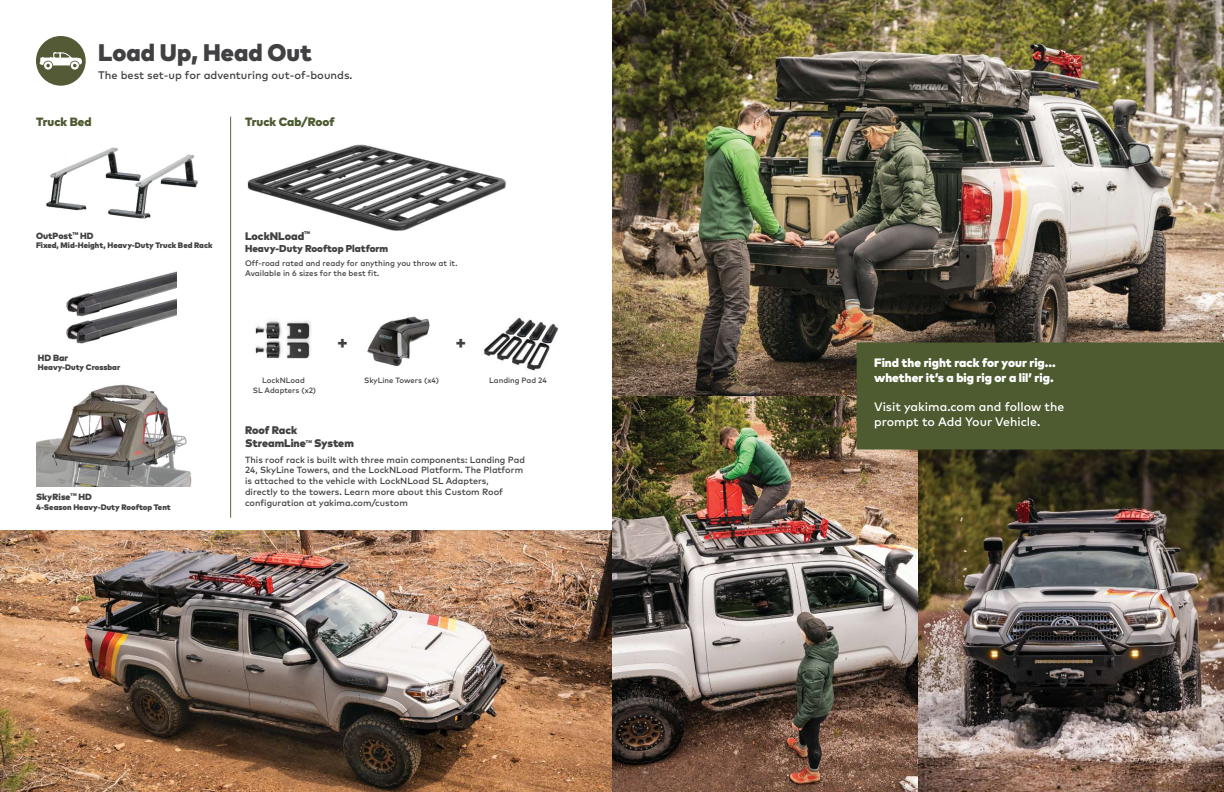
<style>
.page{position:relative;width:1224px;height:792px;background:#fff}
.page>*{position:absolute;margin:0;border:0;box-sizing:border-box;transform-origin:0 0}
.t1{font:900 24px "Mark OT";color:#414042}
.t2{font:900 18px "Mark OT";color:#414042}
.t3{font:900 12.2px/14.6px "Mark OT";color:#fff}
.t4{font:500 12.2px/14.6px "Mark OT";color:#fff}
.t5{font:900 12px "Mark OT";color:#4e5b31}
.t6{font:500 11px "Mark OT";color:#414042}
.t7{font:900 11px/13.2px "Mark OT";color:#414042}
.t8{font:900 10px "Mark OT";color:#414042}
.t9{font:500 9px/10.8px "Mark OT";color:#414042}
.t10{font:900 9px "Mark OT";color:#414042}
.t11{font:900 8px "Mark OT";color:#414042}
.t12{font:500 8px/9.6px "Mark OT";color:#414042}
.t13{font:500 7.7px "Mark OT";color:#414042}
.t14{font:900 4px "Mark OT";color:#414042}
</style>
<div class="page">
<img style="left:0;top:530px;width:612px;height:262px">
<hr style="left:230px;top:117px;width:1px;height:401px;background:#5b653e">
<svg style="left:36px;top:36px;width:50px;height:50px"></svg>
<img style="left:255px;top:320px;width:56px;height:39px">
<img style="left:484px;top:317px;width:75px;height:54px">
<img style="left:367px;top:316px;width:63px;height:51px">
<img style="left:248px;top:144px;width:258px;height:87px">
<img style="left:46px;top:147px;width:152px;height:72px">
<img style="left:37px;top:384px;width:155px;height:102px">
<img style="left:66px;top:271px;width:110px;height:73px">
<img style="left:612px;top:0;width:612px;height:396px">
<img style="left:612px;top:396px;width:306px;height:396px">
<img style="left:918px;top:449px;width:306px;height:343px">
<div style="left:857px;top:343px;width:367px;height:106px;background:#4e5b31"></div>
<h1 class="t1" style="left:98px;top:37px;width:215px">Load Up, Head Out</h1>
<p class="t6" style="left:98px;top:68px;width:256px">The best set-up for adventuring out-of-bounds.</p>
<h3 class="t5" style="left:36px;top:114px;width:57px">Truck Bed</h3>
<h3 class="t5" style="left:245px;top:114px;width:91px">Truck Cab/Roof</h3>
<p class="t10" style="left:36px;top:230px;width:38px">OutPost</p>
<p class="t14" style="left:72px;top:231px;width:8px">TM</p>
<p class="t10" style="left:80px;top:230px;width:15px">HD</p>
<p class="t11" style="left:36px;top:240px;width:178px">Fixed, Mid-Height, Heavy-Duty Truck Bed Rack</p>
<p class="t7" style="left:245px;top:229px;width:61px">LockNLoad</p>
<p class="t14" style="left:304px;top:230px;width:8px">TM</p>
<p class="t8" style="left:245px;top:242px;width:145px">Heavy-Duty Rooftop Platform</p>
<p class="t12" style="left:245px;top:259px;width:214px">Off-road rated and ready for anything you throw at it.<br>Available in 6 sizes for the best fit.</p>
<h2 class="t2" style="left:337px;top:330px;width:12px">+</h2>
<h2 class="t2" style="left:455px;top:330px;width:12px">+</h2>
<p class="t10" style="left:38px;top:351px;width:32px">HD Bar</p>
<p class="t11" style="left:38px;top:362px;width:84px">Heavy-Duty Crossbar</p>
<h3 class="t3" style="left:874px;top:356px;width:183px">Find the right rack for your rig... whether it’s a big rig or a lil’ rig.</h3>
<h3 class="t4" style="left:874px;top:399px;width:192px">Visit yakima.com and follow the prompt to Add Your Vehicle.</h3>
<p class="t13" style="left:262px;top:375px;width:44px">LockNLoad</p>
<p class="t13" style="left:364px;top:375px;width:76px">SkyLine Towers (x4)</p>
<p class="t13" style="left:489px;top:375px;width:59px">Landing Pad 24</p>
<p class="t13" style="left:253px;top:386px;width:65px">SL Adapters (x2)</p>
<p class="t7" style="left:245px;top:423px;width:62px">Roof Rack<br>StreamLine</p>
<p class="t14" style="left:306px;top:439px;width:8px">TM</p>
<p class="t7" style="left:314px;top:436px;width:41px">System</p>
<p class="t9" style="left:245px;top:454px;width:281px">This roof rack is built with three main components: Landing Pad 24, SkyLine Towers, and the LockNLoad Platform. The Platform is attached to the vehicle with LockNLoad SL Adapters,<br>directly to the towers. Learn more about this Custom Roof configuration at yakima.com/custom</p>
<p class="t10" style="left:36px;top:491px;width:36px">SkyRise</p>
<p class="t14" style="left:71px;top:492px;width:8px">TM</p>
<p class="t10" style="left:78px;top:491px;width:15px">HD</p>
<p class="t11" style="left:36px;top:502px;width:136px">4-Season Heavy-Duty Rooftop Tent</p>
</div>
